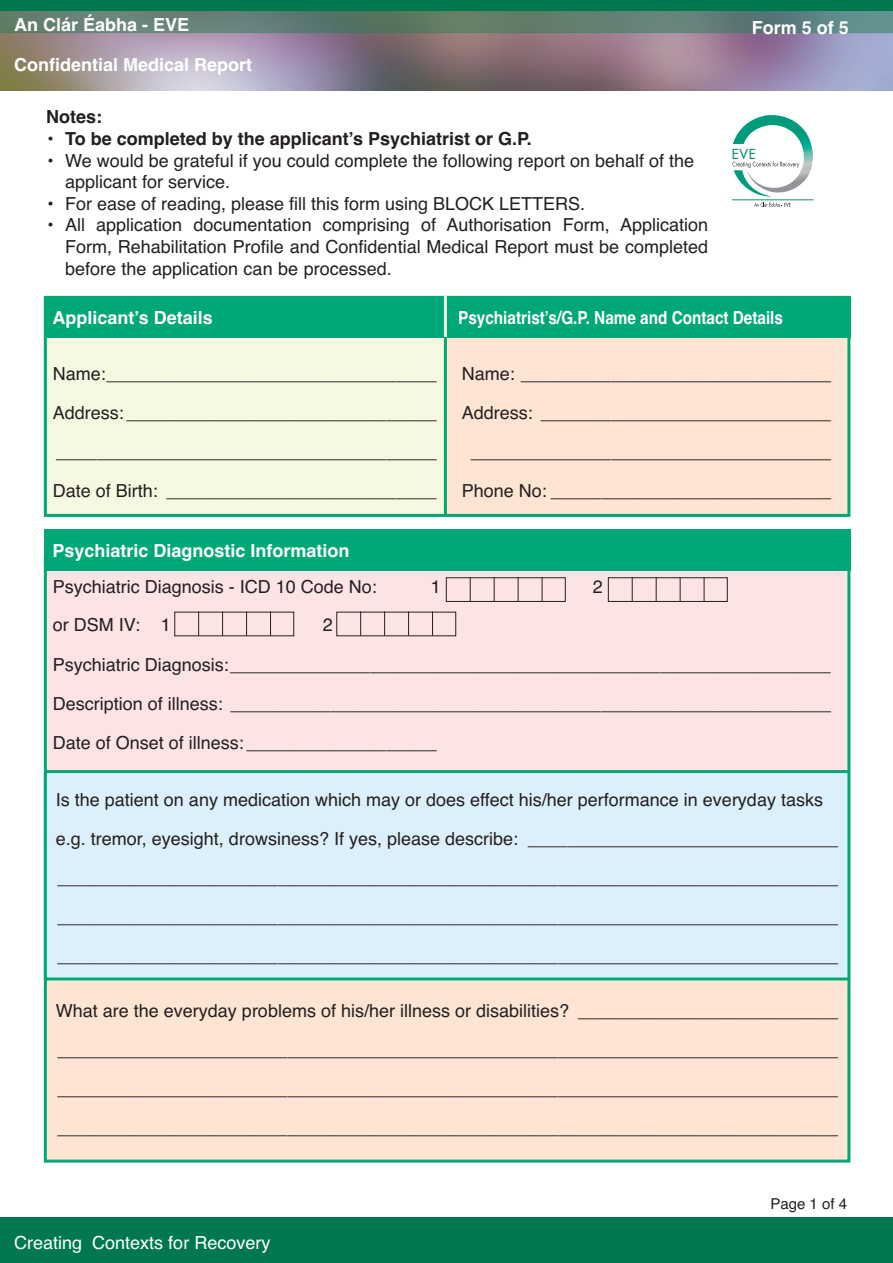
<style>
.page{position:relative;width:893px;height:1263px;background:#fff}
.page>*{position:absolute;margin:0;border:0;box-sizing:border-box;transform-origin:0 0}
.t1{font:18px/39px "Helvetica";color:#231f20;text-align:justify}
.t2{font:700 18px "Helvetica";color:#fff}
.t3{font:700 18px "Helvetica";color:#231f20}
.t4{font:700 18px "Helvetica";color:#fff;scale:.85 1}
.t5{font:18px "Helvetica";color:#fff}
.t6{font:15px "Helvetica";color:#231f20}
.t7{font:13.5px "Futura";color:#0f9660}
.s1{font-weight:400}
</style>
<div class="page">
<img style="left:0;top:11px;width:893px;height:80px">
<div style="left:0;top:0;width:893px;height:11px;background:#00784d"></div>
<div style="left:43px;top:297px;width:806px;height:220px;background:#f6f9e1"></div>
<div style="left:446px;top:297px;width:403px;height:220px;background:#fee4d2"></div>
<div style="left:46px;top:555px;width:803px;height:245px;background:#fce3e4"></div>
<div style="left:43px;top:772px;width:806px;height:208px;background:#dcf0fb"></div>
<div style="left:46px;top:981px;width:803px;height:180px;background:#fee4d2"></div>
<div style="left:44px;top:296px;width:806px;height:221px;border:3px solid #00a777"></div>
<div style="left:0;top:1217px;width:893px;height:46px;background:#00784d"></div>
<svg style="left:732px;top:115px;width:81px;height:92px"></svg>
<div style="left:44px;top:296px;width:806px;height:41px;background:#00a777"></div>
<div style="left:44px;top:529px;width:806px;height:42px;background:#00a777"></div>
<hr style="left:45px;top:770px;width:804px;height:3px;background:#00a777">
<hr style="left:45px;top:977px;width:804px;height:3px;background:#00a777">
<div style="left:446px;top:577px;width:120px;height:25px;border:1px solid #231f20"></div>
<svg style="left:470px;top:577px;width:1px;height:24px"></svg>
<svg style="left:494px;top:577px;width:1px;height:24px"></svg>
<svg style="left:518px;top:577px;width:1px;height:24px"></svg>
<svg style="left:542px;top:577px;width:1px;height:24px"></svg>
<div style="left:608px;top:577px;width:120px;height:25px;border:1px solid #231f20"></div>
<svg style="left:632px;top:577px;width:1px;height:24px"></svg>
<svg style="left:656px;top:577px;width:1px;height:24px"></svg>
<svg style="left:680px;top:577px;width:1px;height:24px"></svg>
<svg style="left:704px;top:577px;width:1px;height:24px"></svg>
<svg style="left:198px;top:611px;width:1px;height:25px"></svg>
<svg style="left:222px;top:611px;width:1px;height:25px"></svg>
<svg style="left:246px;top:611px;width:1px;height:25px"></svg>
<svg style="left:270px;top:611px;width:1px;height:25px"></svg>
<svg style="left:360px;top:611px;width:1px;height:25px"></svg>
<svg style="left:384px;top:611px;width:1px;height:25px"></svg>
<svg style="left:408px;top:611px;width:1px;height:25px"></svg>
<svg style="left:432px;top:611px;width:1px;height:25px"></svg>
<hr style="left:444px;top:338px;width:3px;height:178px;background:#00a777">
<hr style="left:444px;top:296px;width:3px;height:41px;background:#f6f9e1">
<p class="t2" style="left:14px;top:14px;width:177px">An Clár Éabha - EVE</p>
<p class="t2" style="left:14px;top:54px;width:240px">Confidential Medical Report</p>
<p class="t3" style="left:46px;top:107px;width:58px">Notes:</p>
<p class="t3" style="left:46px;top:128px;width:487px"><span class="s1">•</span> To be completed by the applicant’s Psychiatrist or G.P.</p>
<p class="t1" style="left:65px;top:150px;width:631px;line-height:21.6px;text-indent:-19px">• We would be grateful if you could complete the following report on behalf of the applicant for service.</p>
<p class="t1" style="left:46px;top:184px;width:541px">• For ease of reading, please fill this form using BLOCK LETTERS.</p>
<p class="t1" style="left:65px;top:214px;width:645px;line-height:21.6px;text-indent:-19px">• All application documentation comprising of Authorisation Form, Application Form, Rehabilitation Profile and Confidential Medical Report must be completed before the application can be processed.</p>
<p class="t2" style="left:752px;top:17px;width:99px">Form 5 of 5</p>
<p class="t7" style="left:732px;top:148px;width:26px">EVE</p>
<p class="t2" style="left:53px;top:307px;width:162px">Applicant’s Details</p>
<p class="t4" style="left:458px;top:307px;width:384px">Psychiatrist’s/G.P. Name and Contact Details</p>
<p class="t1" style="left:53px;top:354px;width:385px">Name:_________________________________</p>
<p class="t1" style="left:462px;top:354px;width:371px">Name: _______________________________</p>
<p class="t1" style="left:53px;top:393px;width:386px">Address: _______________________________</p>
<p class="t1" style="left:462px;top:393px;width:371px">Address: _____________________________</p>
<p class="t1" style="left:56px;top:432px;width:382px">______________________________________</p>
<p class="t1" style="left:471px;top:432px;width:362px">____________________________________</p>
<p class="t1" style="left:53px;top:471px;width:385px">Date of Birth: ___________________________</p>
<p class="t1" style="left:462px;top:471px;width:371px">Phone No: ____________________________</p>
<p class="t2" style="left:53px;top:540px;width:299px">Psychiatric Diagnostic Information</p>
<p class="t1" style="left:53px;top:567px;width:326px">Psychiatric Diagnosis - ICD 10 Code No:</p>
<p class="t1" style="left:431px;top:567px;width:12px">1</p>
<p class="t1" style="left:593px;top:567px;width:12px">2</p>
<p class="t1" style="left:53px;top:605px;width:120px">or DSM IV: 1</p>
<p class="t1" style="left:323px;top:605px;width:12px">2</p>
<p class="t1" style="left:53px;top:645px;width:780px">Psychiatric Diagnosis:____________________________________________________________ Description of illness: ____________________________________________________________ Date of Onset of illness: ___________________</p>
<p class="t1" style="left:56px;top:780px;width:784px;text-align:left">Is the patient on any medication which may or does effect his/her performance in everyday tasks e.g. tremor, eyesight, drowsiness? If yes, please describe: _______________________________ ______________________________________________________________________________ ______________________________________________________________________________ ______________________________________________________________________________</p>
<p class="t1" style="left:56px;top:991px;width:784px">What are the everyday problems of his/her illness or disabilities? __________________________ ______________________________________________________________________________ ______________________________________________________________________________ ______________________________________________________________________________</p>
<p class="t5" style="left:14px;top:1232px;width:258px">Creating Contexts for Recovery</p>
<p class="t6" style="left:770px;top:1195px;width:78px">Page 1 of 4</p>
</div>
